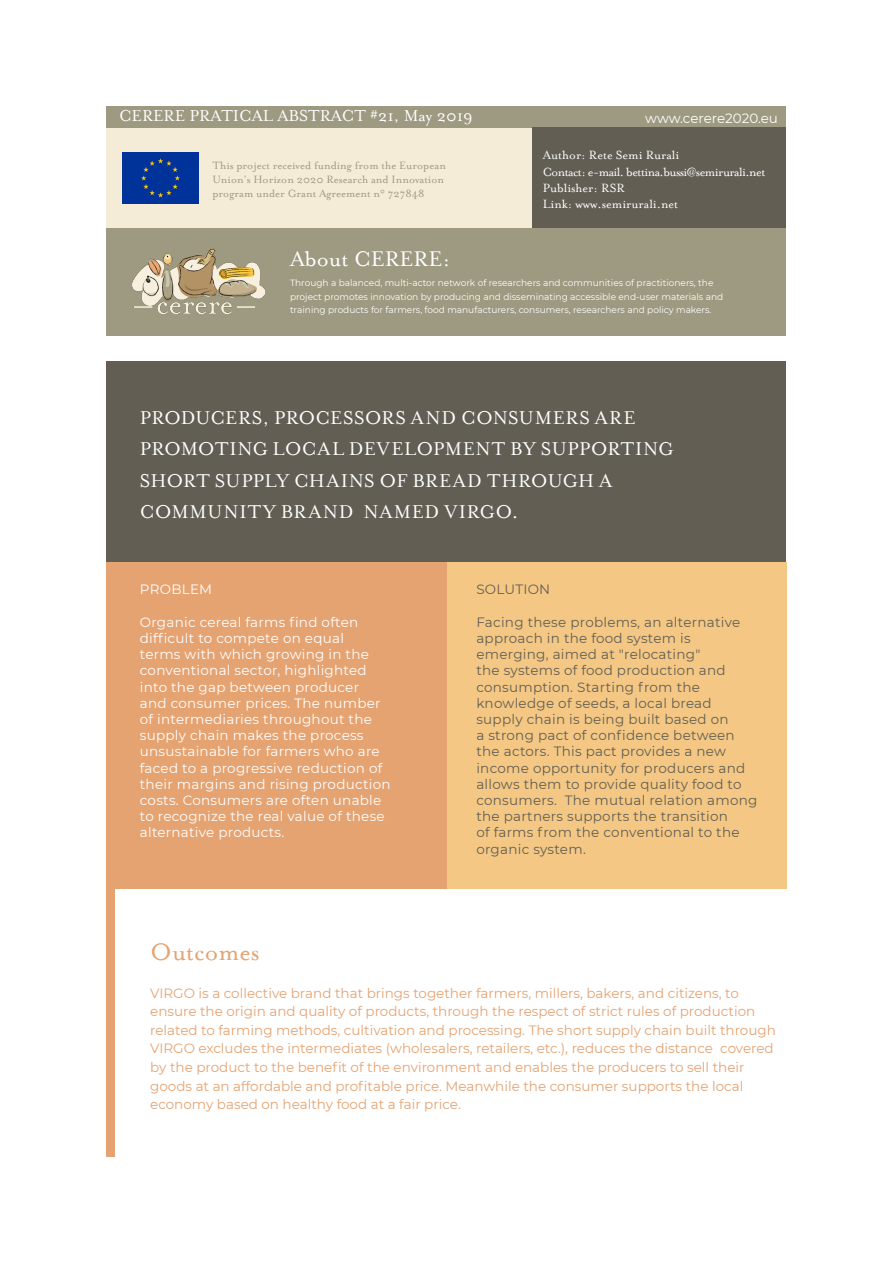
<style>
.page{position:relative;width:893px;height:1263px;background:#fff}
.page>*{position:absolute;margin:0;border:0;box-sizing:border-box;transform-origin:0 0}
.t1{font:27px "Mrs Eaves Roman";color:#e5a372}
.t2{font:24px "Mrs Eaves Roman";color:#fff}
.t3{font:21px/31.5px "Mrs Eaves Roman";letter-spacing:.015em;color:#fff}
.t4{font:18px "Mrs Eaves Roman";color:#fff}
.t5{font:13.5px/18.6px "Montserrat";color:#e5a372}
.t6{font:13.5px/16.2px "Montserrat";letter-spacing:.02em;color:#625e53}
.t7{font:13.5px/16.2px "Montserrat";letter-spacing:.02em;color:#fff}
.t8{font:13.5px "Mrs Eaves Roman";color:#fff}
.t9{font:13.5px "Mrs Eaves Roman";letter-spacing:-.04em;color:#fff}
.t10{font:13.5px "Montserrat";letter-spacing:-.005em;color:#fff}
.t11{font:12px/14.4px "Mrs Eaves Roman";color:#9d9a81}
.t12{font:9px/13.5px "Montserrat";color:#fff}
</style>
<div class="page">
<div style="left:106px;top:106px;width:680px;height:229px;background:#9d9a81"></div>
<div style="left:106px;top:128px;width:680px;height:100px;background:#f5ecd7"></div>
<img style="left:133px;top:248px;width:131px;height:65px">
<div style="left:122px;top:153px;width:76px;height:50px;background:#039"></div>
<div style="left:106px;top:809px;width:9px;height:348px;background:#e5a372"></div>
<div style="left:106px;top:362px;width:680px;height:200px;background:#625e53"></div>
<div style="left:106px;top:562px;width:341px;height:327px;background:#e5a372"></div>
<div style="left:532px;top:128px;width:254px;height:100px;background:#625e53"></div>
<div style="left:447px;top:562px;width:340px;height:327px;background:#f4c884"></div>
<p class="t4" style="left:119px;top:106px;width:355px">CERERE PRATICAL ABSTRACT #21, May 2019</p>
<p class="t11" style="left:212px;top:158px;width:235px">This project received funding from the European<br>Union's Horizon 2020 Research and Innovation program under Grant Agreement n° 727848</p>
<p class="t2" style="left:290px;top:246px;width:162px">About CERERE:</p>
<p class="t10" style="left:645px;top:109px;width:134px">www.cerere2020.eu</p>
<p class="t8" style="left:543px;top:148px;width:138px">Author: Rete Semi Rurali</p>
<p class="t9" style="left:543px;top:164px;width:224px">Contact: e-mail. bettina.bussi@semirurali.net</p>
<p class="t8" style="left:543px;top:180px;width:84px">Publisher: RSR</p>
<p class="t8" style="left:543px;top:197px;width:137px">Link: www.semirurali.net</p>
<p class="t12" style="left:290px;top:276px;width:435px">Through a balanced, multi-actor network of researchers and communities of practitioners, the project promotes innovation by producing and disseminating accessible end-user materials and training products for farmers, food manufacturers, consumers, researchers and policy makers.</p>
<p class="t3" style="left:140px;top:402px;width:535px">PRODUCERS, PROCESSORS AND CONSUMERS ARE PROMOTING LOCAL DEVELOPMENT BY SUPPORTING SHORT SUPPLY CHAINS OF BREAD THROUGH A COMMUNITY BRAND NAMED VIRGO.</p>
<p class="t7" style="left:140px;top:581px;width:74px">PROBLEM</p>
<p class="t7" style="left:140px;top:613px;width:252px">Organic cereal farms find often difficult to compete on equal<br>terms with which growing in the conventional sector, highlighted into the gap between producer<br>and consumer prices. The number of intermediaries throughout the supply chain makes the process unsustainable for farmers who are faced to a progressive reduction of their margins and rising production costs. Consumers are often unable to recognize the real value of these alternative products.</p>
<p class="t6" style="left:476px;top:581px;width:75px">SOLUTION</p>
<p class="t6" style="left:476px;top:613px;width:283px">Facing these problems, an alternative approach in the food system is emerging, aimed at "relocating"<br>the systems of food production and consumption. Starting from the knowledge of seeds, a local bread supply chain is being built based on<br>a strong pact of confidence between the actors. This pact provides a new income opportunity for producers and allows them to provide quality food to consumers. The mutual relation among the partners supports the transition<br>of farms from the conventional to the organic system.</p>
<p class="t1" style="left:150px;top:938px;width:111px">Outcomes</p>
<p class="t5" style="left:150px;top:983px;width:627px">VIRGO is a collective brand that brings together farmers, millers, bakers, and citizens, to ensure the origin and quality of products, through the respect of strict rules of production related to farming methods, cultivation and processing. The short supply chain built through VIRGO excludes the intermediates (wholesalers, retailers, etc.), reduces the distance covered by the product to the benefit of the environment and enables the producers to sell their goods at an affordable and profitable price. Meanwhile the consumer supports the local economy based on healthy food at a fair price.</p>
</div>
